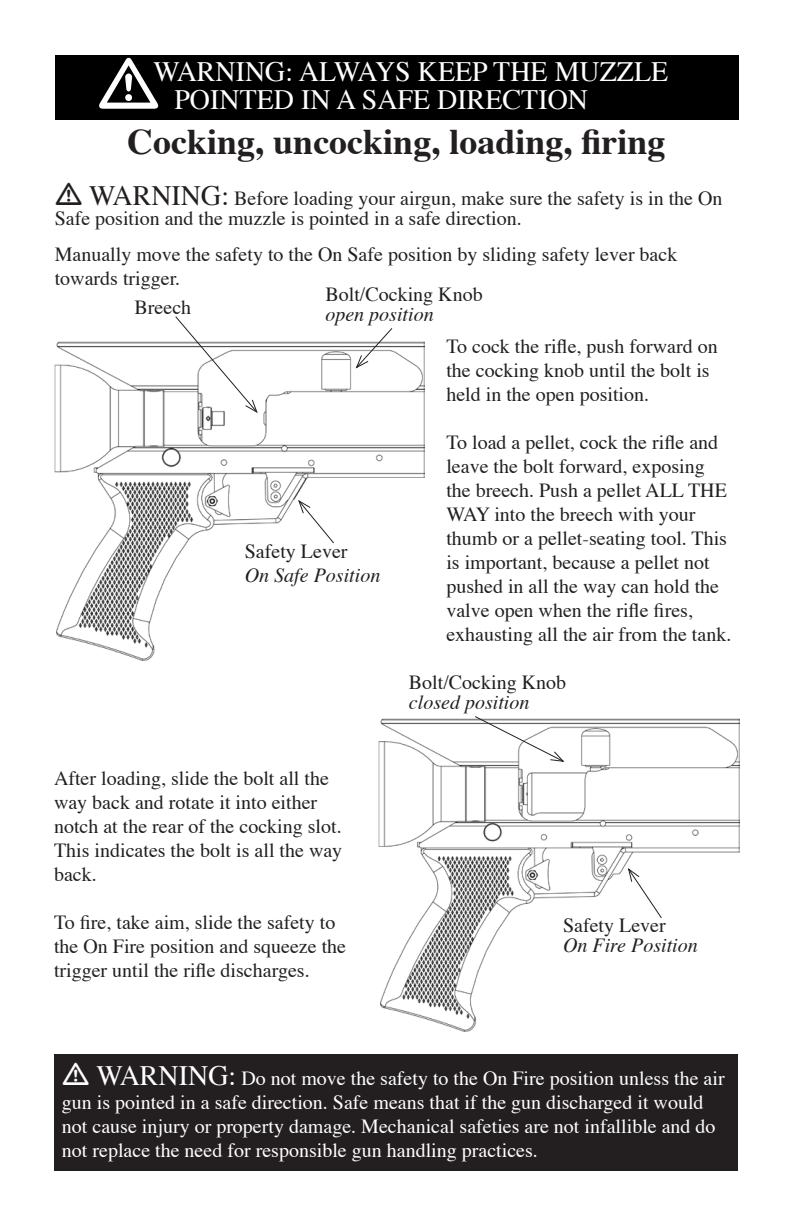
<style>
.page{position:relative;width:792px;height:1224px;background:#fff}
.page>*{position:absolute;margin:0;border:0;box-sizing:border-box;transform-origin:0 0}
.t1{font:700 36px "Times";color:#231f20}
.t2{font:28px/28px "Times";color:#fff}
.t3{font:20px/24px "Times";color:#231f20}
.t4{font:20px/24px "Times";color:#fff}
.t5{font:italic 20px "Times";color:#231f20}
.s1{font-size:28px}
</style>
<div class="page">
<div style="left:55px;top:55px;width:684px;height:65px;background:#000"></div>
<div style="left:54px;top:1054px;width:684px;height:117px;background:#231f20"></div>
<img style="left:55px;top:341px;width:369px;height:320px">
<svg style="left:297px;top:499px;width:38px;height:45px"></svg>
<svg style="left:174px;top:316px;width:85px;height:98px"></svg>
<svg style="left:355px;top:328px;width:38px;height:42px"></svg>
<img style="left:378px;top:719px;width:361px;height:312px">
<svg style="left:627px;top:867px;width:36px;height:52px"></svg>
<svg style="left:474px;top:716px;width:92px;height:47px"></svg>
<h2 class="t2" style="left:174px;top:60px;width:495px;text-indent:-21px">WARNING: ALWAYS KEEP THE MUZZLE<br>POINTED IN A SAFE DIRECTION</h2>
<h1 class="t1" style="left:127px;top:118px;width:540px">Cocking, uncocking, loading, firing</h1>
<p class="t3" style="left:55px;top:189px;width:669px;line-height:20px;text-indent:35px"><span class="s1">WARNING:</span> Before loading your airgun, make sure the safety is in the On<br>Safe position and the muzzle is pointed in a safe direction.</p>
<p class="t3" style="left:55px;top:244px;width:624px">Manually move the safety to the On Safe position by sliding safety lever back towards trigger.</p>
<p class="t3" style="left:325px;top:284px;width:159px">Bolt/Cocking Knob</p>
<p class="t5" style="left:325px;top:302px;width:110px">open position</p>
<p class="t3" style="left:135px;top:296px;width:58px">Breech</p>
<p class="t3" style="left:245px;top:540px;width:104px">Safety Lever</p>
<p class="t5" style="left:245px;top:563px;width:137px">On Safe Position</p>
<p class="t3" style="left:54px;top:767px;width:290px">After loading, slide the bolt all the way back and rotate it into either notch at the rear of the cocking slot.<br>This indicates the bolt is all the way back.</p>
<p class="t3" style="left:54px;top:911px;width:294px">To fire, take aim, slide the safety to the On Fire position and squeeze the trigger until the rifle discharges.</p>
<p class="t3" style="left:446px;top:336px;width:273px">To cock the rifle, push forward on the cocking knob until the bolt is held in the open position.</p>
<p class="t3" style="left:446px;top:432px;width:286px">To load a pellet, cock the rifle and leave the bolt forward, exposing the breech. Push a pellet ALL THE WAY into the breech with your thumb or a pellet-seating tool. This is important, because a pellet not pushed in all the way can hold the valve open when the rifle fires, exhausting all the air from the tank.</p>
<p class="t3" style="left:409px;top:672px;width:159px">Bolt/Cocking Knob</p>
<p class="t5" style="left:409px;top:690px;width:122px">closed position</p>
<p class="t3" style="left:563px;top:915px;width:104px">Safety Lever</p>
<p class="t5" style="left:563px;top:933px;width:136px">On Fire Position</p>
<p class="t4" style="left:62px;top:1067px;width:664px;text-indent:35px"><span class="s1">WARNING:</span> Do not move the safety to the On Fire position unless the air gun is pointed in a safe direction. Safe means that if the gun discharged it would not cause injury or property damage. Mechanical safeties are not infallible and do not replace the need for responsible gun handling practices.</p>
</div>
